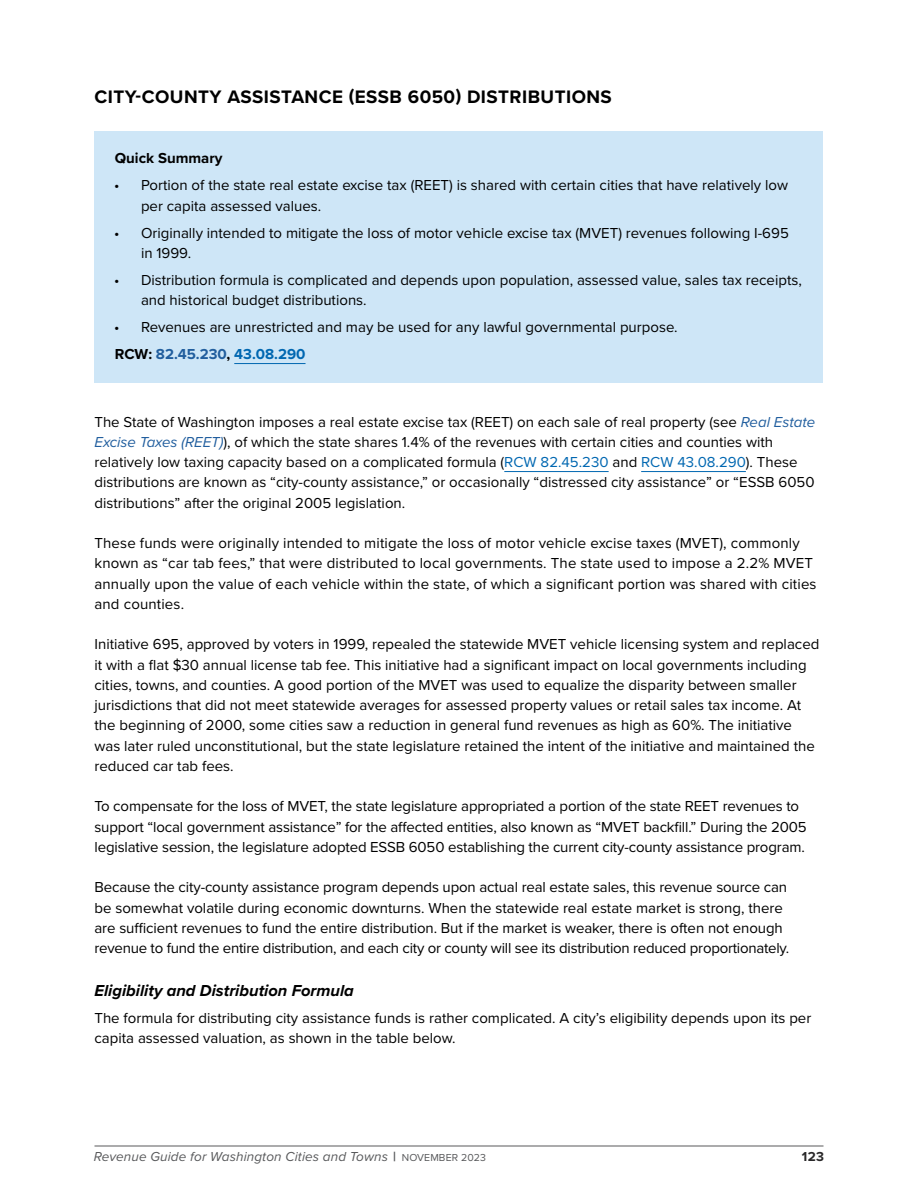
<style>
.page{position:relative;width:918px;height:1188px;background:#fff}
.page>*{position:absolute;margin:0;border:0;box-sizing:border-box;transform-origin:0 0}
.t1{font:700 18.75px "Proxima Nova";letter-spacing:.025em;color:#000}
.t2{font:italic 700 16.5px "Proxima Nova";color:#000}
.Body_Text{font:15px/20.2px "Proxima Nova";color:#000}
.Body_Text_-_Before_Bullet{font:15px/20.2px "Proxima Nova";color:#000}
.Quick_Summary{font:700 15px "Proxima Nova";color:#215e9e}
.Quick_Summary-2{font:700 15px "Proxima Nova";color:#000}
.t3{font:italic 13.5px "Proxima Nova";letter-spacing:.01em;color:#58595b}
.t4{font:700 13.5px "Proxima Nova";color:#292829}
.s1{color:#000}
.s2{color:#0067b1}
.s3{font-style:italic;color:#215e9e}
.s4{font-weight:700;font-style:normal}
.s5{font-style:normal;font-size:10.5px}
</style>
<div class="page">
<hr style="left:94px;top:1146px;width:730px;height:1px;background:#58595b">
<div style="left:94px;top:131px;width:730px;height:56px;background:#cee6f7"></div>
<div style="left:94px;top:158px;width:730px;height:76px;background:#cee6f7"></div>
<div style="left:94px;top:205px;width:730px;height:76px;background:#cee6f7"></div>
<div style="left:94px;top:253px;width:730px;height:75px;background:#cee6f7"></div>
<div style="left:94px;top:327px;width:730px;height:55px;background:#cee6f7"></div>
<hr style="left:234px;top:363px;width:72px;height:1px;background:#0067b1">
<hr style="left:504px;top:471px;width:105px;height:1px;background:#0067b1">
<hr style="left:641px;top:471px;width:105px;height:1px;background:#0067b1">
<h2 class="t1" style="left:94px;top:82px;width:519px">CITY-COUNTY ASSISTANCE (ESSB 6050) DISTRIBUTIONS</h2>
<p class="Quick_Summary-2" style="left:115px;top:147px;width:109px">Quick Summary</p>
<p class="Body_Text" style="left:141px;top:175px;width:649px;text-indent:-27px">• Portion of the state real estate excise tax (REET) is shared with certain cities that have relatively low per capita assessed values.</p>
<p class="Body_Text" style="left:141px;top:222px;width:649px;text-indent:-27px">• Originally intended to mitigate the loss of motor vehicle excise tax (MVET) revenues following I-695 in 1999.</p>
<p class="Body_Text" style="left:141px;top:269px;width:662px;text-indent:-27px">• Distribution formula is complicated and depends upon population, assessed value, sales tax receipts, and historical budget distributions.</p>
<p class="Body_Text" style="left:114px;top:316px;width:565px">• Revenues are unrestricted and may be used for any lawful governmental purpose.</p>
<p class="Quick_Summary" style="left:115px;top:343px;width:192px"><span class="s1">RCW:</span> 82.45.230<span class="s1">,</span> <span class="s2">43.08.290</span></p>
<p class="Body_Text" style="left:94px;top:411px;width:722px">The State of Washington imposes a real estate excise tax (REET) on each sale of real property (see <span class="s3">Real Estate Excise Taxes (REET)</span>), of which the state shares 1.4% of the revenues with certain cities and counties with relatively low taxing capacity based on a complicated formula (<span class="s2">RCW 82.45.230</span> and <span class="s2">RCW 43.08.290</span>). These distributions are known as “city-county assistance,” or occasionally “distressed city assistance” or “ESSB 6050 distributions” after the original 2005 legislation.</p>
<p class="Body_Text" style="left:94px;top:532px;width:724px">These funds were originally intended to mitigate the loss of motor vehicle excise taxes (MVET), commonly known as “car tab fees,” that were distributed to local governments. The state used to impose a 2.2% MVET annually upon the value of each vehicle within the state, of which a significant portion was shared with cities and counties.</p>
<p class="Body_Text" style="left:94px;top:634px;width:726px">Initiative 695, approved by voters in 1999, repealed the statewide MVET vehicle licensing system and replaced it with a flat $30 annual license tab fee. This initiative had a significant impact on local governments including cities, towns, and counties. A good portion of the MVET was used to equalize the disparity between smaller jurisdictions that did not meet statewide averages for assessed property values or retail sales tax income. At the beginning of 2000, some cities saw a reduction in general fund revenues as high as 60%. The initiative was later ruled unconstitutional, but the state legislature retained the intent of the initiative and maintained the reduced car tab fees.</p>
<p class="Body_Text" style="left:94px;top:796px;width:714px">To compensate for the loss of MVET, the state legislature appropriated a portion of the state REET revenues to support “local government assistance” for the affected entities, also known as “MVET backfill.” During the 2005 legislative session, the legislature adopted ESSB 6050 establishing the current city-county assistance program.</p>
<p class="Body_Text" style="left:94px;top:877px;width:696px">Because the city-county assistance program depends upon actual real estate sales, this revenue source can be somewhat volatile during economic downturns. When the statewide real estate market is strong, there are sufficient revenues to fund the entire distribution. But if the market is weaker, there is often not enough revenue to fund the entire distribution, and each city or county will see its distribution reduced proportionately.</p>
<h4 class="t2" style="left:94px;top:978px;width:261px">Eligibility and Distribution Formula</h4>
<p class="Body_Text_-_Before_Bullet" style="left:94px;top:1007px;width:718px">The formula for distributing city assistance funds is rather complicated. A city’s eligibility depends upon its per capita assessed valuation, as shown in the table below.</p>
<p class="t3" style="left:94px;top:1146px;width:394px">Revenue Guide for Washington Cities and Towns <span class="s4">|</span> <span class="s5">NOVEMBER 2023</span></p>
<p class="t4" style="left:802px;top:1147px;width:24px">123</p>
</div>
